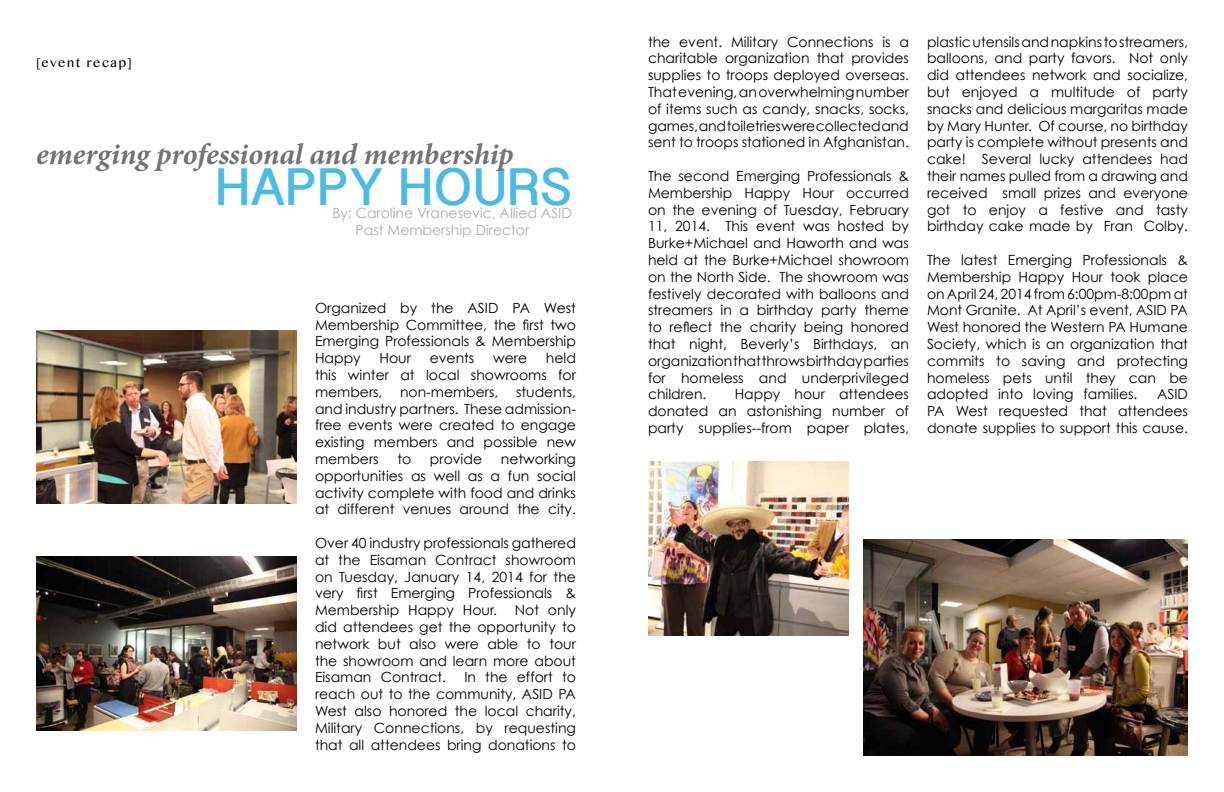
<style>
.page{position:relative;width:1224px;height:792px;background:#fff}
.page>*{position:absolute;margin:0;border:0;box-sizing:border-box;transform-origin:0 0}
.t1{font:700 49px "Kannada Sangam MN";letter-spacing:.03em;color:#4cbae2}
.t2{font:italic 700 30px "Minion Pro";letter-spacing:-.005em;color:#717275}
.t3{font:14px/16.8px "Century Gothic";color:#000;text-align:justify}
.t4{font:14px/16.8px "Century Gothic";color:#abadb0}
.t5{font:14px "Kannada MN";letter-spacing:.105em;color:#000}
</style>
<div class="page">
<img style="left:36px;top:330px;width:261px;height:174px">
<img style="left:36px;top:557px;width:261px;height:174px">
<img style="left:648px;top:461px;width:200px;height:174px">
<img style="left:864px;top:540px;width:324px;height:216px">
<p class="t5" style="left:36px;top:54px;width:97px">[event recap]</p>
<h2 class="t2" style="left:36px;top:133px;width:479px">emerging professional and membership</h2>
<h1 class="t1" style="left:216px;top:159px;width:358px">HAPPY HOURS</h1>
<p class="t4" style="left:356px;top:204px;width:218px;text-indent:-23px">By: Caroline Vranesevic, Allied ASID<br>Past Membership Director</p>
<p class="t3" style="left:315px;top:299px;width:263px">Organized by the ASID PA West Membership Committee, the first two Emerging Professionals &amp; Membership Happy</p>
<p class="t3" style="left:315px;top:350px;width:263px;text-indent:231px">held this winter at local showrooms for members,</p>
<p class="t3" style="left:380px;top:350px;width:33px">Hour</p>
<p class="t3" style="left:430px;top:350px;width:46px">events</p>
<p class="t3" style="left:493px;top:350px;width:35px">were</p>
<p class="t3" style="left:315px;top:383px;width:263px;text-indent:201px">students, and industry partners. These admission&shy;free events were created to engage existing members and possible new members</p>
<p class="t3" style="left:400px;top:383px;width:100px">non-members,</p>
<p class="t3" style="left:315px;top:450px;width:263px;text-indent:186px">networking opportunities as well as a fun social activity complete with food and drinks at different venues around the city.</p>
<p class="t3" style="left:315px;top:534px;width:263px">Over 40 industry professionals gathered at the Eisaman Contract showroom on Tuesday, January 14, 2014 for the very first Emerging Professionals &amp; Membership Happy Hour.</p>
<p class="t3" style="left:397px;top:450px;width:15px">to</p>
<p class="t3" style="left:430px;top:450px;width:54px">provide</p>
<p class="t3" style="left:315px;top:602px;width:263px;text-indent:200px">Not only did attendees get the opportunity to network but also were able to tour the showroom and learn more about Eisaman Contract.</p>
<p class="t3" style="left:315px;top:669px;width:263px;text-indent:149px">In the effort to reach out to the community, ASID PA West also honored the local charity, Military Connections, by requesting that all attendees bring donations to</p>
<p class="t3" style="left:648px;top:33px;width:263px">the event. Military Connections is a charitable organization that provides supplies to troops deployed overseas.<br>That evening, an overwhelming number of items such as candy, snacks, socks, games, and toiletries were collected and sent to troops stationed in Afghanistan.</p>
<p class="t3" style="left:648px;top:167px;width:263px">The second Emerging Professionals &amp; Membership Happy Hour occurred on the evening of Tuesday, February 11, 2014. This event was hosted by Burke+Michael and Haworth and was held at the Burke+Michael showroom on the North Side. The showroom was festively decorated with balloons and streamers in a birthday party theme to reflect the charity being honored that night, Beverly’s Birthdays, an organization that throws birthday parties for homeless and underprivileged children.</p>
<p class="t3" style="left:648px;top:386px;width:263px;text-indent:87px">Happy hour attendees donated an astonishing number of party supplies--from paper plates,</p>
<p class="t3" style="left:927px;top:33px;width:263px">plastic utensils and napkins to streamers, balloons, and party favors. Not only did attendees network and socialize, but enjoyed a multitude of party snacks and delicious margaritas made by Mary Hunter. Of course, no birthday party is complete without presents and cake! Several lucky attendees had their names pulled from a drawing and received small prizes and everyone got to enjoy a festive and tasty birthday cake made by Fran Colby.</p>
<p class="t3" style="left:927px;top:251px;width:263px">The latest Emerging Professionals &amp; Membership Happy Hour took place on April 24, 2014 from 6:00pm-8:00pm at Mont Granite. At April’s event, ASID PA West honored the Western PA Humane Society, which is an organization that commits to saving and protecting homeless pets until they can be adopted into loving families.</p>
<p class="t3" style="left:927px;top:386px;width:263px;text-indent:230px">ASID PA West requested that attendees donate supplies to support this cause.</p>
</div>
